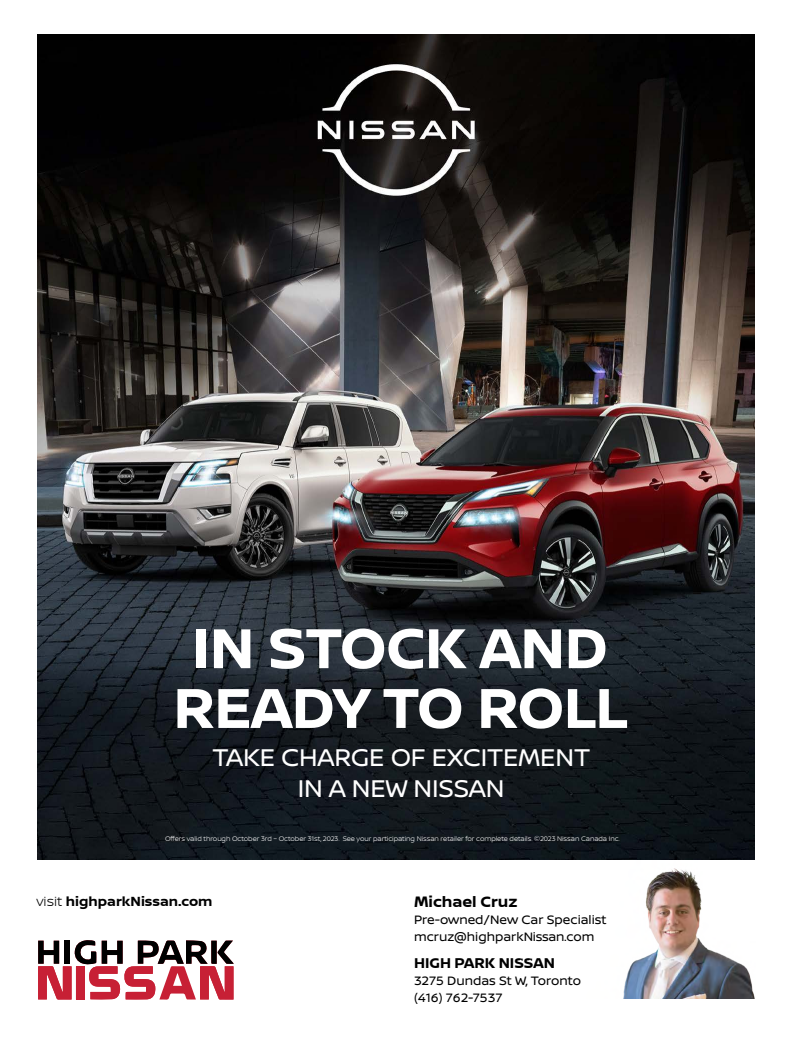
<style>
.page{position:relative;width:792px;height:1044px;background:#fff}
.page>*{position:absolute;margin:0;border:0;box-sizing:border-box;transform-origin:0 0}
.t1{font:700 59.8px/59.8px "Nissan Brand";letter-spacing:-.01em;color:#fff;text-align:center}
.t2{font:25.7px/30.9px "Nissan Brand";letter-spacing:-.01em;color:#fff;text-align:center}
.t3{font:700 15.9px "Nissan Brand";color:#000}
.t4{font:700 14.9px "Nissan Brand";color:#000}
.t5{font:700 13.9px "Nissan Brand";color:#000}
.t6{font:13px/16.9px "Nissan Brand";color:#000}
.t7{font:300 7px "Nissan Brand";letter-spacing:-.01em;color:#fff}
.t8{font:7px "Nissan Brand";color:#000;scale:.92 1}
.s1{font-weight:300}
</style>
<div class="page">
<img style="left:37px;top:35px;width:718px;height:825px">
<img style="left:576px;top:839px;width:179px;height:160px">
<svg style="left:38px;top:940px;width:196px;height:60px"></svg>
<p class="t8" style="left:394px;top:546px;width:5px">L</p>
<h1 class="t1" style="left:173px;top:621px;width:456px">IN STOCK AND<br>READY TO ROLL</h1>
<h2 class="t2" style="left:212px;top:741px;width:379px">TAKE CHARGE OF EXCITEMENT<br>IN A NEW NISSAN</h2>
<p class="t7" style="left:165px;top:835px;width:456px">Offers valid through October 3rd – October 31st, 2023. See your participating Nissan retailer for complete details. ©2023 Nissan Canada Inc.</p>
<h3 class="t5" style="left:36px;top:894px;width:178px"><span class="s1">visit</span> highparkNissan.com</h3>
<h3 class="t3" style="left:414px;top:893px;width:105px">Michael Cruz</h3>
<h3 class="t6" style="left:414px;top:911px;width:194px">Pre-owned/New Car Specialist mcruz@highparkNissan.com</h3>
<h3 class="t4" style="left:414px;top:955px;width:142px">HIGH PARK NISSAN</h3>
<h3 class="t6" style="left:414px;top:971px;width:169px">3275 Dundas St W, Toronto (416) 762-7537</h3>
</div>
